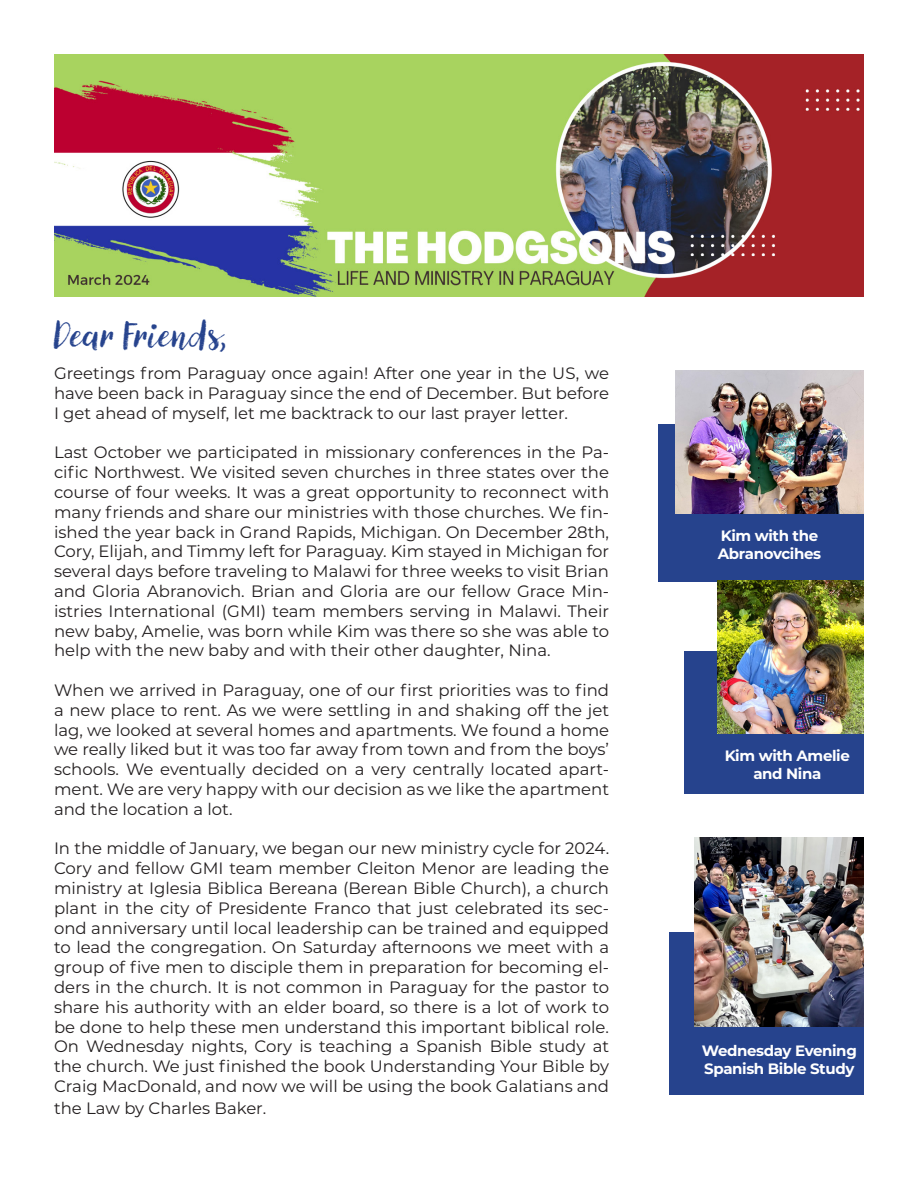
<style>
.page{position:relative;width:918px;height:1188px;background:#fff}
.page>*{position:absolute;margin:0;border:0;box-sizing:border-box;transform-origin:0 0}
.t1{font:36px "Canvas Script";color:#26438d}
.t2{font:16.5px/19.8px "Montserrat";color:#231f20;text-align:justify}
.t3{font:700 15px/18px "Montserrat";letter-spacing:-.025em;color:#fff}
</style>
<div class="page">
<img style="left:54px;top:54px;width:810px;height:243px">
<div style="left:658px;top:424px;width:206px;height:158px;background:#26438d"></div>
<img style="left:675px;top:371px;width:189px;height:142px">
<div style="left:684px;top:651px;width:180px;height:143px;background:#26438d"></div>
<img style="left:718px;top:580px;width:146px;height:154px">
<div style="left:670px;top:932px;width:194px;height:162px;background:#26438d"></div>
<img style="left:695px;top:837px;width:169px;height:189px">
<p class="t1" style="left:54px;top:312px;width:177px">Dear Friends,</p>
<p class="t2" style="left:54px;top:363px;width:557px">Greetings from Paraguay once again! After one year in the US, we have been back in Paraguay since the end of December. But before I get ahead of myself, let me backtrack to our last prayer letter.</p>
<p class="t2" style="left:54px;top:442px;width:557px">Last October we participated in missionary conferences in the Pa&shy;cific Northwest. We visited seven churches in three states over the course of four weeks. It was a great opportunity to reconnect with many friends and share our ministries with those churches. We fin&shy;ished the year back in Grand Rapids, Michigan. On December 28th, Cory, Elijah, and Timmy left for Paraguay. Kim stayed in Michigan for several days before traveling to Malawi for three weeks to visit Brian and Gloria Abranovich. Brian and Gloria are our fellow Grace Min&shy;istries International (GMI) team members serving in Malawi. Their new baby, Amelie, was born while Kim was there so she was able to help with the new baby and with their other daughter, Nina.</p>
<p class="t2" style="left:54px;top:680px;width:557px">When we arrived in Paraguay, one of our first priorities was to find a new place to rent. As we were settling in and shaking off the jet lag, we looked at several homes and apartments. We found a home we really liked but it was too far away from town and from the boys’ schools. We eventually decided on a very centrally located apart&shy;ment. We are very happy with our decision as we like the apartment and the location a lot.</p>
<p class="t2" style="left:54px;top:838px;width:557px">In the middle of January, we began our new ministry cycle for 2024.<br>Cory and fellow GMI team member Cleiton Menor are leading the ministry at Iglesia Biblica Bereana (Berean Bible Church), a church plant in the city of Presidente Franco that just celebrated its sec&shy;ond anniversary until local leadership can be trained and equipped to lead the congregation. On Saturday afternoons we meet with a group of five men to disciple them in preparation for becoming el&shy;ders in the church. It is not common in Paraguay for the pastor to share his authority with an elder board, so there is a lot of work to be done to help these men understand this important biblical role.<br>On Wednesday nights, Cory is teaching a Spanish Bible study at the church. We just finished the book Understanding Your Bible by Craig MacDonald, and now we will be using the book Galatians and</p>
<p class="t2" style="left:54px;top:1097px;width:214px">the Law by Charles Baker.</p>
<p class="t3" style="left:721px;top:526px;width:99px">Kim with the</p>
<p class="t3" style="left:718px;top:544px;width:105px">Abranovcihes</p>
<p class="t3" style="left:725px;top:746px;width:127px">Kim with Amelie</p>
<p class="t3" style="left:753px;top:764px;width:69px">and Nina</p>
<p class="t3" style="left:702px;top:1041px;width:157px">Wednesday Evening<br>Spanish Bible Study</p>
</div>
